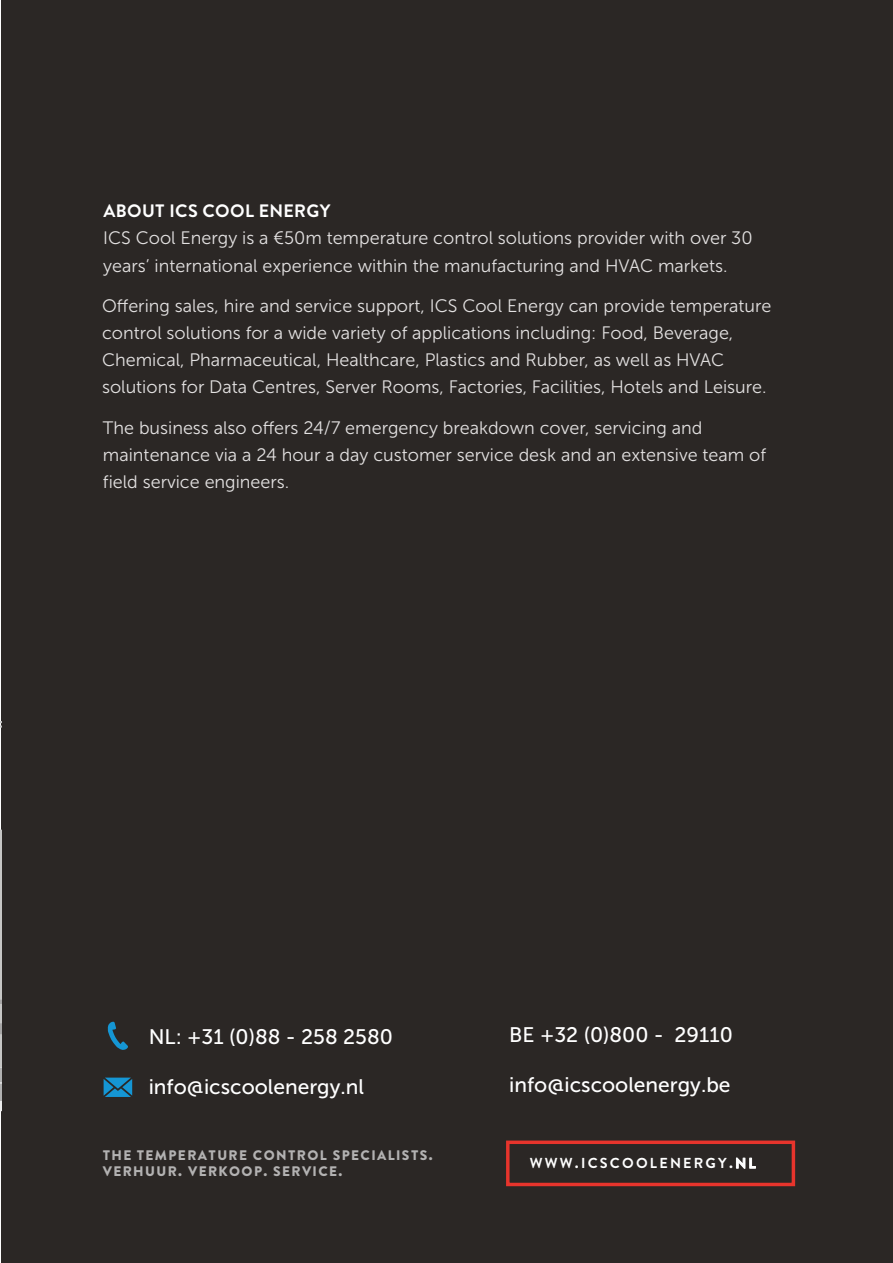
<style>
.page{position:relative;width:893px;height:1263px;background:#fff}
.page>*{position:absolute;margin:0;border:0;box-sizing:border-box;transform-origin:0 0}
.t1{font:21px "Museo Sans 500";color:#fff}
.t2{font:18px/27px "Museo Sans 300";color:#e3e1e1}
.t3{font:700 18px "Brandon Text";letter-spacing:.02em;color:#fff}
.t4{font:700 14.4px "Brandon Text";letter-spacing:.155em;color:#fff}
.t5{font:900 13.8px/15.8px "Brandon Text";letter-spacing:.1em;color:#b3b2b2}
</style>
<div class="page">
<div style="left:1px;top:0;width:892px;height:1263px;background:#2b2725"></div>
<svg style="left:0;top:721px;width:1px;height:390px"></svg>
<div style="left:506px;top:1140px;width:289px;height:46px;border:3px solid #e7342c"></div>
<svg style="left:104px;top:1077px;width:28px;height:20px"></svg>
<svg style="left:108px;top:1021px;width:20px;height:29px"></svg>
<p class="t3" style="left:103px;top:199px;width:229px">ABOUT ICS COOL ENERGY</p>
<p class="t2" style="left:103px;top:224px;width:651px;line-height:27.8px">ICS Cool Energy is a €50m temperature control solutions provider with over 30 years’ international experience within the manufacturing and HVAC markets.</p>
<p class="t2" style="left:102px;top:293px;width:671px">Offering sales, hire and service support, ICS Cool Energy can provide temperature control solutions for a wide variety of applications including: Food, Beverage, Chemical, Pharmaceutical, Healthcare, Plastics and Rubber, as well as HVAC solutions for Data Centres, Server Rooms, Factories, Facilities, Hotels and Leisure.</p>
<p class="t2" style="left:103px;top:414px;width:665px">The business also offers 24/7 emergency breakdown cover, servicing and maintenance via a 24 hour a day customer service desk and an extensive team of field service engineers.</p>
<p class="t1" style="left:149px;top:1026px;width:246px">NL: +31 (0)88 - 258 2580</p>
<p class="t1" style="left:149px;top:1075px;width:217px">info@icscoolenergy.nl</p>
<p class="t5" style="left:103px;top:1147px;width:332px">THE TEMPERATURE CONTROL SPECIALISTS.<br>VERHUUR. VERKOOP. SERVICE.</p>
<p class="t1" style="left:509px;top:1024px;width:225px">BE +32 (0)800 - 29110</p>
<p class="t1" style="left:509px;top:1073px;width:223px">info@icscoolenergy.be</p>
<p class="t4" style="left:530px;top:1153px;width:227px">WWW.ICSCOOLENERGY.NL</p>
</div>
